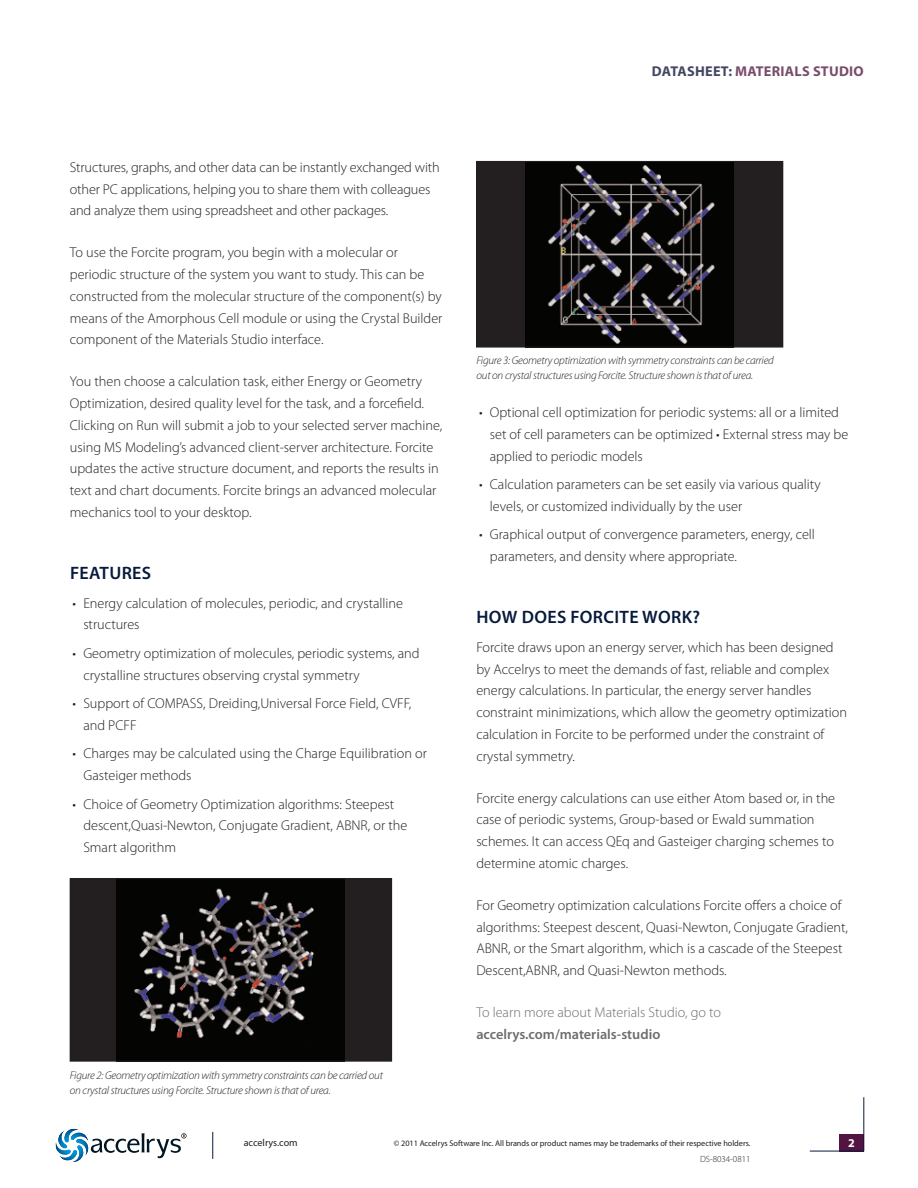
<style>
.page{position:relative;width:918px;height:1188px;background:#fff}
.page>*{position:absolute;margin:0;border:0;box-sizing:border-box;transform-origin:0 0}
.t1{font:600 18px "Myriad Pro";letter-spacing:.02em;color:#071a3c}
.t2{font:300 14.25px/21.8px "Myriad Pro";color:#231f20}
.t3{font:300 14.25px "Myriad Pro";color:#6c6d70}
.t4{font:600 14.25px "Myriad Pro";color:#6c6d70}
.t5{font:700 14.25px "Myriad Pro";letter-spacing:.02em;color:#794d6b}
.t6{font:700 12px "Myriad Pro";color:#fff}
.t7{font:italic 300 11.25px/15px "Myriad Pro";letter-spacing:-.02em;color:#231f20}
.t8{font:10.2px "Myriad Pro";color:#231f20}
.t9{font:300 9px "Myriad Pro";color:#231f20}
.t10{font:8.25px "Myriad Pro";letter-spacing:-.005em;color:#231f20}
.s1{color:#434763}
</style>
<div class="page">
<div style="left:840px;top:1134px;width:24px;height:17px;background:#531442"></div>
<hr style="left:810px;top:1151px;width:54px;height:1px;background:#071a3c">
<hr style="left:864px;top:1097px;width:1px;height:54px;background:#071a3c">
<svg style="left:212px;top:1132px;width:1px;height:27px"></svg>
<svg style="left:55px;top:1129px;width:132px;height:33px"></svg>
<div style="left:70px;top:879px;width:322px;height:182px;background:#231f20"></div>
<img style="left:117px;top:881px;width:228px;height:178px">
<div style="left:70px;top:879px;width:322px;height:182px;border:1px solid #231f20"></div>
<div style="left:477px;top:161px;width:306px;height:186px;background:#231f20"></div>
<img style="left:526px;top:163px;width:207px;height:182px">
<div style="left:476px;top:161px;width:307px;height:186px;border:1px solid #231f20"></div>
<p class="t5" style="left:652px;top:62px;width:213px"><span class="s1">DATASHEET:</span> MATERIALS STUDIO</p>
<p class="t2" style="left:70px;top:156px;width:371px">Structures, graphs, and other data can be instantly exchanged with other PC applications, helping you to share them with colleagues and analyze them using spreadsheet and other packages.</p>
<p class="t2" style="left:70px;top:242px;width:374px">To use the Forcite program, you begin with a molecular or periodic structure of the system you want to study. This can be constructed from the molecular structure of the component(s) by means of the Amorphous Cell module or using the Crystal Builder component of the Materials Studio interface.</p>
<p class="t2" style="left:70px;top:371px;width:374px">You then choose a calculation task, either Energy or Geometry Optimization, desired quality level for the task, and a forcefield.<br>Clicking on Run will submit a job to your selected server machine, using MS Modeling’s advanced client-server architecture. Forcite updates the active structure document, and reports the results in text and chart documents. Forcite brings an advanced molecular mechanics tool to your desktop.</p>
<p class="t1" style="left:70px;top:562px;width:83px">Features</p>
<p class="t2" style="left:83px;top:592px;width:321px;text-indent:-11px">• Energy calculation of molecules, periodic, and crystalline structures</p>
<p class="t2" style="left:83px;top:642px;width:338px;text-indent:-11px">• Geometry optimization of molecules, periodic systems, and crystalline structures observing crystal symmetry</p>
<p class="t2" style="left:83px;top:692px;width:330px;text-indent:-11px">• Support of COMPASS, Dreiding,Universal Force Field, CVFF, and PCFF</p>
<p class="t2" style="left:83px;top:743px;width:345px;text-indent:-11px">• Charges may be calculated using the Charge Equilibration or<br>Gasteiger methods</p>
<p class="t2" style="left:83px;top:793px;width:325px;text-indent:-11px">• Choice of Geometry Optimization algorithms: Steepest descent,Quasi-Newton, Conjugate Gradient, ABNR, or the<br>Smart algorithm</p>
<p class="t7" style="left:70px;top:1068px;width:315px">Figure 2: Geometry optimization with symmetry constraints can be carried out on crystal structures using Forcite. Structure shown is that of urea.</p>
<p class="t7" style="left:477px;top:353px;width:299px">Figure 3: Geometry optimization with symmetry constraints can be carried out on crystal structures using Forcite. Structure shown is that of urea.</p>
<p class="t2" style="left:490px;top:401px;width:360px;text-indent:-11px">• Optional cell optimization for periodic systems: all or a limited set of cell parameters can be optimized • External stress may be applied to periodic models</p>
<p class="t2" style="left:490px;top:473px;width:332px;text-indent:-11px">• Calculation parameters can be set easily via various quality levels, or customized individually by the user</p>
<p class="t2" style="left:490px;top:524px;width:327px;text-indent:-11px">• Graphical output of convergence parameters, energy, cell parameters, and density where appropriate.</p>
<p class="t1" style="left:477px;top:606px;width:225px">How does Forcite work?</p>
<p class="t2" style="left:476px;top:636px;width:372px">Forcite draws upon an energy server, which has been designed by Accelrys to meet the demands of fast, reliable and complex energy calculations. In particular, the energy server handles constraint minimizations, which allow the geometry optimization calculation in Forcite to be performed under the constraint of crystal symmetry.</p>
<p class="t2" style="left:476px;top:787px;width:360px">Forcite energy calculations can use either Atom based or, in the case of periodic systems, Group-based or Ewald summation schemes. It can access QEq and Gasteiger charging schemes to determine atomic charges.</p>
<p class="t2" style="left:476px;top:894px;width:373px">For Geometry optimization calculations Forcite offers a choice of algorithms: Steepest descent, Quasi-Newton, Conjugate Gradient, ABNR, or the Smart algorithm, which is a cascade of the Steepest Descent,ABNR, and Quasi-Newton methods.</p>
<p class="t3" style="left:476px;top:1004px;width:246px">To learn more about Materials Studio, go to</p>
<p class="t4" style="left:476px;top:1025px;width:186px">accelrys.com/materials-studio</p>
<p class="t8" style="left:244px;top:1136px;width:56px">accelrys.com</p>
<p class="t10" style="left:394px;top:1138px;width:358px">© 2011 Accelrys Software Inc. All brands or product names may be trademarks of their respective holders.</p>
<p class="t6" style="left:848px;top:1135px;width:8px">2</p>
<p class="t9" style="left:700px;top:1153px;width:52px">DS-8034-0811</p>
</div>
